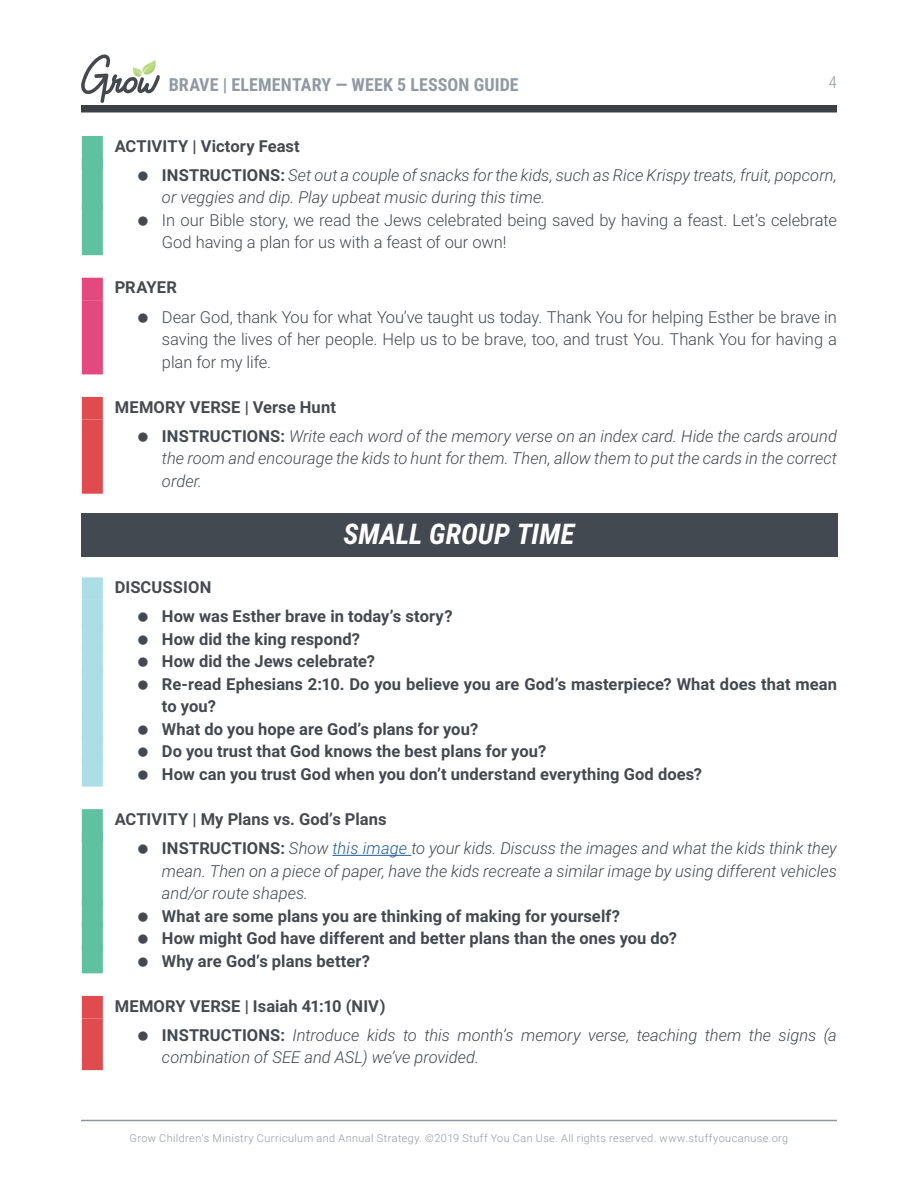
<style>
.page{position:relative;width:918px;height:1188px;background:#fff}
.page>*{position:absolute;margin:0;border:0;box-sizing:border-box;transform-origin:0 0}
.t1{font:italic 700 28.5px "Roboto Condensed";color:#fff}
.t2{font:700 18px "Roboto Condensed";letter-spacing:.005em;color:#909aa4}
.t3{font:italic 300 16.5px/29.2px "Roboto";color:#424950}
.t4{font:700 16.5px/22.5px "Roboto";letter-spacing:.005em;color:#424950}
.t5{font:300 16.5px/22.5px "Roboto";letter-spacing:-.005em;color:#424950}
.t6{font:700 16.5px "Roboto";letter-spacing:.01em;color:#454a50}
.t7{font:300 16.5px "Roboto Condensed";color:#909aa4}
.t8{font:300 10.8px "Roboto";letter-spacing:.04em;color:#8e99a5}
.s1{font-weight:700;font-style:normal;color:#454a50}
.s2{font-weight:700;font-style:normal}
.s3{color:#205d9e}
</style>
<div class="page">
<div style="left:81px;top:105px;width:756px;height:7px;background:#3c4145"></div>
<svg style="left:81px;top:54px;width:79px;height:49px"></svg>
<hr style="left:81px;top:1120px;width:756px;height:1px;background:#8c949d">
<div style="left:82px;top:136px;width:21px;height:33px;background:#5fc19f"></div>
<div style="left:82px;top:158px;width:21px;height:52px;background:#5fc19f"></div>
<div style="left:82px;top:203px;width:21px;height:52px;background:#5fc19f"></div>
<div style="left:82px;top:278px;width:21px;height:22px;background:#e3497f"></div>
<div style="left:82px;top:300px;width:21px;height:74px;background:#e3497f"></div>
<div style="left:82px;top:397px;width:21px;height:22px;background:#e04b50"></div>
<div style="left:82px;top:419px;width:21px;height:75px;background:#e04b50"></div>
<div style="left:81px;top:513px;width:756px;height:43px;background:#424950"></div>
<div style="left:82px;top:577px;width:21px;height:23px;background:#acdee6"></div>
<div style="left:82px;top:600px;width:21px;height:29px;background:#acdee6"></div>
<div style="left:82px;top:622px;width:21px;height:30px;background:#acdee6"></div>
<div style="left:82px;top:645px;width:21px;height:29px;background:#acdee6"></div>
<div style="left:82px;top:667px;width:21px;height:52px;background:#acdee6"></div>
<div style="left:82px;top:712px;width:21px;height:30px;background:#acdee6"></div>
<div style="left:82px;top:735px;width:21px;height:29px;background:#acdee6"></div>
<div style="left:82px;top:757px;width:21px;height:30px;background:#acdee6"></div>
<div style="left:82px;top:809px;width:21px;height:34px;background:#5fc19f"></div>
<div style="left:82px;top:832px;width:21px;height:74px;background:#5fc19f"></div>
<hr style="left:332px;top:855px;width:79px;height:1px;background:#205d9e">
<div style="left:82px;top:899px;width:21px;height:29px;background:#5fc19f"></div>
<div style="left:82px;top:922px;width:21px;height:29px;background:#5fc19f"></div>
<div style="left:82px;top:944px;width:21px;height:29px;background:#5fc19f"></div>
<div style="left:82px;top:996px;width:21px;height:22px;background:#e04b50"></div>
<div style="left:82px;top:1018px;width:21px;height:52px;background:#e04b50"></div>
<p class="t2" style="left:169px;top:78px;width:351px">BRAVE | ELEMENTARY — WEEK 5 LESSON GUIDE</p>
<p class="t7" style="left:829px;top:73px;width:10px">4</p>
<p class="t3" style="left:162px;top:132px;width:676px;text-indent:-47px"><span class="s1">ACTIVITY | Victory Feast<br></span><span class="s2">INSTRUCTIONS:</span> Set out a couple of snacks for the kids, such as Rice Krispy treats, fruit, popcorn,</p>
<p class="t3" style="left:162px;top:184px;width:385px">or veggies and dip. Play upbeat music during this time.</p>
<p class="t5" style="left:162px;top:210px;width:676px">In our Bible story, we read the Jews celebrated being saved by having a feast. Let’s celebrate<br>God having a plan for us with a feast of our own!</p>
<p class="t6" style="left:115px;top:280px;width:64px">PRAYER</p>
<p class="t5" style="left:162px;top:307px;width:676px;text-align:justify">Dear God, thank You for what You’ve taught us today. Thank You for helping Esther be brave in saving the lives of her people. Help us to be brave, too, and trust You. Thank You for having a plan for my life.</p>
<p class="t3" style="left:162px;top:393px;width:677px;text-indent:-47px"><span class="s1">MEMORY VERSE | Verse Hunt<br></span><span class="s2">INSTRUCTIONS:</span> Write each word of the memory verse on an index card. Hide the cards around</p>
<p class="t3" style="left:162px;top:449px;width:677px;line-height:22.5px">the room and encourage the kids to hunt for them. Then, allow them to put the cards in the correct order.</p>
<h1 class="t1" style="left:343px;top:517px;width:233px">SMALL GROUP TIME</h1>
<p class="t6" style="left:115px;top:580px;width:98px">DISCUSSION</p>
<p class="t4" style="left:162px;top:606px;width:677px">How was Esther brave in today’s story?<br>How did the king respond?<br>How did the Jews celebrate?<br>Re-read Ephesians 2:10. Do you believe you are God’s masterpiece? What does that mean to you?<br>What do you hope are God’s plans for you?<br>Do you trust that God knows the best plans for you?<br>How can you trust God when you don’t understand everything God does?</p>
<p class="t3" style="left:162px;top:806px;width:677px;text-indent:-47px"><span class="s1">ACTIVITY | My Plans vs. God’s Plans<br></span><span class="s2">INSTRUCTIONS:</span> Show <span class="s3">this image</span> to your kids. Discuss the images and what the kids think they</p>
<p class="t3" style="left:162px;top:861px;width:677px;line-height:22.5px">mean. Then on a piece of paper, have the kids recreate a similar image by using different vehicles and/or route shapes.</p>
<p class="t4" style="left:162px;top:906px;width:516px">What are some plans you are thinking of making for yourself?<br>How might God have different and better plans than the ones you do?<br>Why are God’s plans better?</p>
<p class="t3" style="left:162px;top:992px;width:677px;text-indent:-47px"><span class="s1">MEMORY VERSE | Isaiah 41:10 (NIV)<br></span><span class="s2">INSTRUCTIONS:</span> Introduce kids to this month’s memory verse, teaching them the signs (a</p>
<p class="t3" style="left:162px;top:1044px;width:319px">combination of SEE and ASL) we’ve provided.</p>
<p class="t8" style="left:130px;top:1134px;width:660px">Grow Children's Ministry Curriculum and Annual Strategy. ©2019 Stuff You Can Use. All rights reserved. www.stuffyoucanuse.org</p>
</div>
